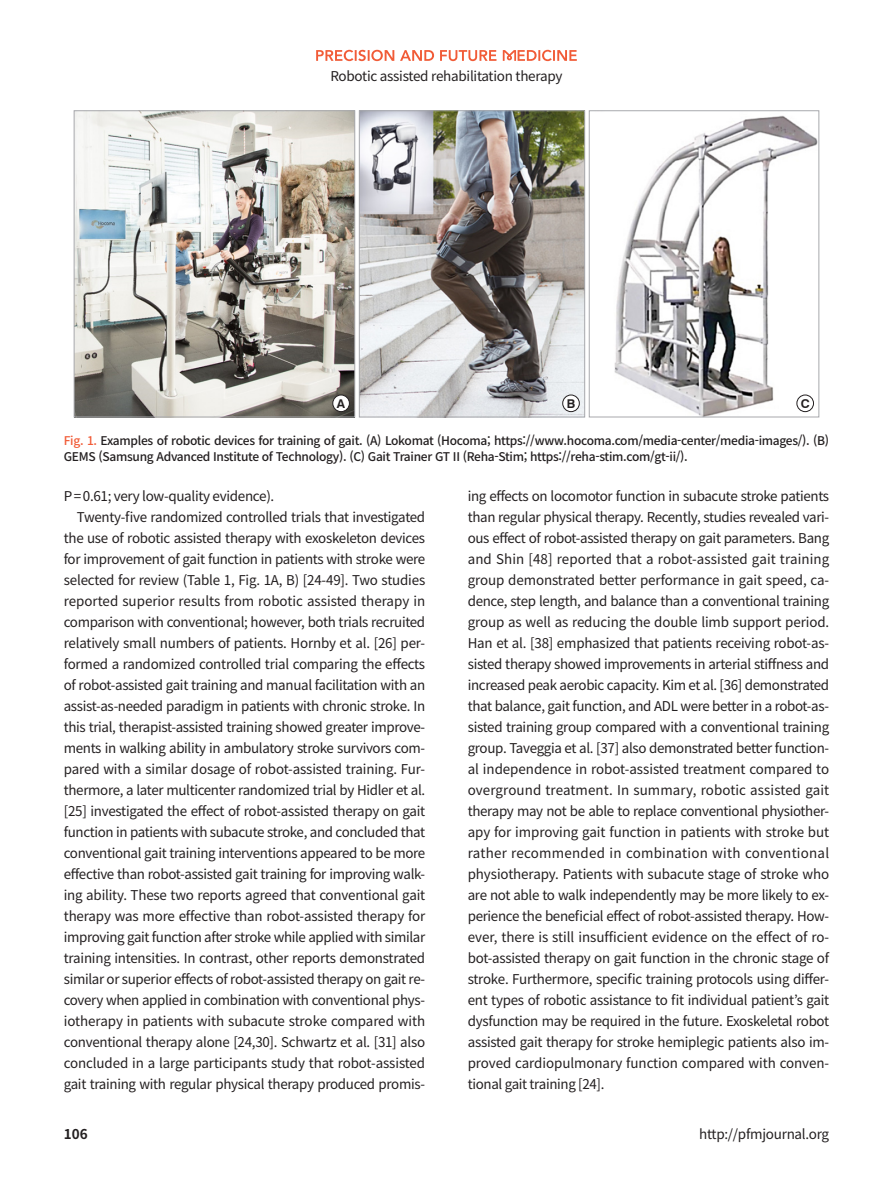
<style>
.page{position:relative;width:893px;height:1191px;background:#fff}
.page>*{position:absolute;margin:0;border:0;box-sizing:border-box;transform-origin:0 0}
.본문{font:13.5px/21px "Noto Sans CJ Kkr";letter-spacing:-.025em;color:#231f20;text-align:justify}
.t1{font:700 13.5px "Noto Sans CJ Kkr";color:#231f20}
.t2{font:700 12.15px "Swiss 721 BT";color:#231f20}
.표_그림_제목{font:500 12px/16.5px "Noto Sans CJ Kkr";letter-spacing:-.025em;color:#231f20}
.s1{color:#f15b37}
</style>
<div class="page">
<svg style="left:316px;top:50px;width:118px;height:11px"></svg>
<svg style="left:440px;top:50px;width:137px;height:11px"></svg>
<img style="left:76px;top:113px;width:277px;height:302px">
<div style="left:74px;top:111px;width:281px;height:306px;border:1px solid #a8a9ad"></div>
<div style="left:333px;top:395px;width:16px;height:16px;background:#fff;border-radius:50%"></div>
<div style="left:333px;top:395px;width:17px;height:17px;border:1px solid #231f20;border-radius:50%"></div>
<img style="left:361px;top:113px;width:222px;height:302px">
<div style="left:359px;top:111px;width:226px;height:306px;border:1px solid #a8a9ad"></div>
<div style="left:563px;top:395px;width:16px;height:16px;background:#fff;border-radius:50%"></div>
<div style="left:562px;top:395px;width:17px;height:17px;border:1px solid #231f20;border-radius:50%"></div>
<img style="left:614px;top:115px;width:203px;height:300px">
<div style="left:589px;top:111px;width:230px;height:306px;border:1px solid #a8a9ad"></div>
<div style="left:797px;top:395px;width:16px;height:16px;background:#fff;border-radius:50%"></div>
<div style="left:797px;top:395px;width:17px;height:17px;border:1px solid #231f20;border-radius:50%"></div>
<p class="본문" style="left:330px;top:65px;width:234px">Robotic assisted rehabilitation therapy</p>
<p class="t2" style="left:337px;top:396px;width:10px">A</p>
<p class="t2" style="left:567px;top:396px;width:10px">B</p>
<p class="t2" style="left:801px;top:396px;width:10px">C</p>
<p class="표_그림_제목" style="left:64px;top:432px;width:767px"><span class="s1">Fig. 1.</span> Examples of robotic devices for training of gait. (A) Lokomat (Hocoma; https://www.hocoma.com/media-center/media-images/). (B)<br>GEMS (Samsung Advanced Institute of Technology). (C) Gait Trainer GT II (Reha-Stim; https://reha-stim.com/gt-ii/).</p>
<p class="본문" style="left:64px;top:485px;width:212px">P=0.61; very low-quality evidence).</p>
<p class="본문" style="left:64px;top:506px;width:363px;text-indent:13px">Twenty-five randomized controlled trials that investigated the use of robotic assisted therapy with exoskeleton devices for improvement of gait function in patients with stroke were selected for review (Table 1, Fig. 1A, B) [24-49]. Two studies reported superior results from robotic assisted therapy in comparison with conventional; however, both trials recruited relatively small numbers of patients. Hornby et al. [26] per&shy;formed a randomized controlled trial comparing the effects of robot-assisted gait training and manual facilitation with an assist-as-needed paradigm in patients with chronic stroke. In this trial, therapist-assisted training showed greater improve&shy;ments in walking ability in ambulatory stroke survivors com&shy;pared with a similar dosage of robot-assisted training. Fur&shy;thermore, a later multicenter randomized trial by Hidler et al. [25] investigated the effect of robot-assisted therapy on gait function in patients with subacute stroke, and concluded that conventional gait training interventions appeared to be more effective than robot-assisted gait training for improving walk&shy;ing ability. These two reports agreed that conventional gait therapy was more effective than robot-assisted therapy for improving gait function after stroke while applied with similar training intensities. In contrast, other reports demonstrated similar or superior effects of robot-assisted therapy on gait re&shy;covery when applied in combination with conventional phys&shy;iotherapy in patients with subacute stroke compared with conventional therapy alone [24,30]. Schwartz et al. [31] also concluded in a large participants study that robot-assisted gait training with regular physical therapy produced promis-</p>
<p class="본문" style="left:468px;top:485px;width:363px">ing effects on locomotor function in subacute stroke patients than regular physical therapy. Recently, studies revealed vari&shy;ous effect of robot-assisted therapy on gait parameters. Bang and Shin [48] reported that a robot-assisted gait training group demonstrated better performance in gait speed, ca&shy;dence, step length, and balance than a conventional training group as well as reducing the double limb support period.<br>Han et al. [38] emphasized that patients receiving robot-as&shy;sisted therapy showed improvements in arterial stiffness and increased peak aerobic capacity. Kim et al. [36] demonstrated that balance, gait function, and ADL were better in a robot-as&shy;sisted training group compared with a conventional training group. Taveggia et al. [37] also demonstrated better function&shy;al independence in robot-assisted treatment compared to overground treatment. In summary, robotic assisted gait therapy may not be able to replace conventional physiother&shy;apy for improving gait function in patients with stroke but rather recommended in combination with conventional physiotherapy. Patients with subacute stage of stroke who are not able to walk independently may be more likely to ex&shy;perience the beneficial effect of robot-assisted therapy. How&shy;ever, there is still insufficient evidence on the effect of ro&shy;bot-assisted therapy on gait function in the chronic stage of stroke. Furthermore, specific training protocols using differ&shy;ent types of robotic assistance to fit individual patient’s gait dysfunction may be required in the future. Exoskeletal robot assisted gait therapy for stroke hemiplegic patients also im&shy;proved cardiopulmonary function compared with conven&shy;tional gait training [24].</p>
<p class="t1" style="left:64px;top:1126px;width:25px">106</p>
<p class="본문" style="left:699px;top:1123px;width:132px">http://pfmjournal.org</p>
</div>
